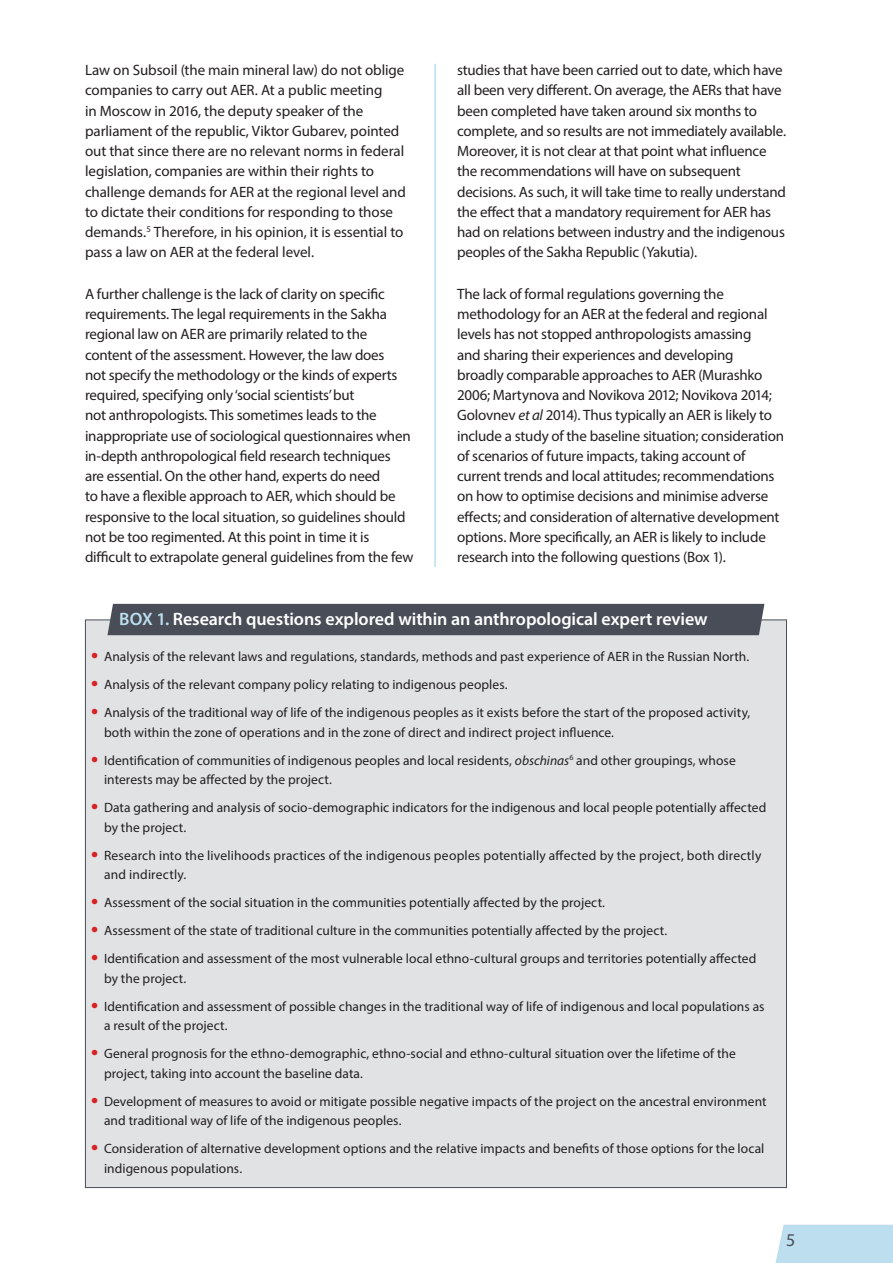
<style>
.page{position:relative;width:893px;height:1263px;background:#fff}
.page>*{position:absolute;margin:0;border:0;box-sizing:border-box;transform-origin:0 0}
.Box_head{font:600 18px "Myriad Pro";letter-spacing:-.005em;color:#fff}
.t1{font:18px "Myriad Pro";color:#484d57}
.Body_text{font:15px/20.2px "Myriad Pro";letter-spacing:-.015em;color:#231f20}
.Box_table_text{font:13.5px/19.5px "Myriad Pro";letter-spacing:.005em;color:#231f20}
.s1{font-style:italic}
.s2{color:#bcdeef}
.s3{font-weight:700;font-size:21px;color:#d62326}
</style>
<div class="page">
<div style="left:775px;top:1225px;width:118px;height:38px;background:#bcdeef"></div>
<hr style="left:434px;top:64px;width:2px;height:1199px;background:#bcdeef">
<div style="left:421px;top:568px;width:28px;height:695px;background:#fff"></div>
<div style="left:85px;top:619px;width:702px;height:569px;background:#e1e2e4;border:1px solid #484d57"></div>
<div style="left:107px;top:604px;width:657px;height:31px;background:#484d57"></div>
<p class="Body_text" style="left:85px;top:60px;width:322px">Law on Subsoil (the main mineral law) do not oblige companies to carry out AER. At a public meeting<br>in Moscow in 2016, the deputy speaker of the parliament of the republic, Viktor Gubarev, pointed out that since there are no relevant norms in federal legislation, companies are within their rights to challenge demands for AER at the regional level and to dictate their conditions for responding to those demands.<sup>5</sup> Therefore, in his opinion, it is essential to pass a law on AER at the federal level.</p>
<p class="Body_text" style="left:85px;top:283px;width:330px">A further challenge is the lack of clarity on specific requirements. The legal requirements in the Sakha regional law on AER are primarily related to the content of the assessment. However, the law does<br>not specify the methodology or the kinds of experts required, specifying only ‘social scientists’ but<br>not anthropologists. This sometimes leads to the inappropriate use of sociological questionnaires when in-depth anthropological field research techniques are essential. On the other hand, experts do need<br>to have a flexible approach to AER, which should be responsive to the local situation, so guidelines should not be too regimented. At this point in time it is difficult to extrapolate general guidelines from the few</p>
<p class="Body_text" style="left:457px;top:60px;width:330px">studies that have been carried out to date, which have all been very different. On average, the AERs that have been completed have taken around six months to complete, and so results are not immediately available.<br>Moreover, it is not clear at that point what influence the recommendations will have on subsequent decisions. As such, it will take time to really understand the effect that a mandatory requirement for AER has had on relations between industry and the indigenous peoples of the Sakha Republic (Yakutia).</p>
<p class="Body_text" style="left:457px;top:283px;width:329px">The lack of formal regulations governing the methodology for an AER at the federal and regional levels has not stopped anthropologists amassing<br>and sharing their experiences and developing<br>broadly comparable approaches to AER (Murashko 2006; Martynova and Novikova 2012; Novikova 2014; Golovnev <span class="s1">et al</span> 2014). Thus typically an AER is likely to include a study of the baseline situation; consideration of scenarios of future impacts, taking account of current trends and local attitudes; recommendations on how to optimise decisions and minimise adverse effects; and consideration of alternative development options. More specifically, an AER is likely to include research into the following questions (Box 1).</p>
<p class="Box_head" style="left:119px;top:607px;width:590px"><span class="s2">BOX 1.</span> Research questions explored within an anthropological expert review</p>
<p class="Box_table_text" style="left:91px;top:646px;width:659px"><span class="s3">•</span> Analysis of the relevant laws and regulations, standards, methods and past experience of AER in the Russian North.</p>
<p class="Box_table_text" style="left:91px;top:675px;width:418px"><span class="s3">•</span> Analysis of the relevant company policy relating to indigenous peoples.</p>
<p class="Box_table_text" style="left:104px;top:703px;width:648px;text-indent:-13px"><span class="s3">•</span> Analysis of the traditional way of life of the indigenous peoples as it exists before the start of the proposed activity, both within the zone of operations and in the zone of direct and indirect project influence.</p>
<p class="Box_table_text" style="left:104px;top:750px;width:633px;text-indent:-13px"><span class="s3">•</span> Identification of communities of indigenous peoples and local residents, <span class="s1">obschinas</span><sup>6</sup> and other groupings, whose interests may be affected by the project.</p>
<p class="Box_table_text" style="left:104px;top:798px;width:664px;text-indent:-13px"><span class="s3">•</span> Data gathering and analysis of socio-demographic indicators for the indigenous and local people potentially affected by the project.</p>
<p class="Box_table_text" style="left:104px;top:845px;width:659px;text-indent:-13px"><span class="s3">•</span> Research into the livelihoods practices of the indigenous peoples potentially affected by the project, both directly and indirectly.</p>
<p class="Box_table_text" style="left:91px;top:893px;width:515px"><span class="s3">•</span> Assessment of the social situation in the communities potentially affected by the project.</p>
<p class="Box_table_text" style="left:91px;top:921px;width:577px"><span class="s3">•</span> Assessment of the state of traditional culture in the communities potentially affected by the project.</p>
<p class="Box_table_text" style="left:104px;top:949px;width:654px;text-indent:-13px"><span class="s3">•</span> Identification and assessment of the most vulnerable local ethno-cultural groups and territories potentially affected by the project.</p>
<p class="Box_table_text" style="left:104px;top:996px;width:662px;text-indent:-13px"><span class="s3">•</span> Identification and assessment of possible changes in the traditional way of life of indigenous and local populations as a result of the project.</p>
<p class="Box_table_text" style="left:104px;top:1044px;width:633px;text-indent:-13px"><span class="s3">•</span> General prognosis for the ethno-demographic, ethno-social and ethno-cultural situation over the lifetime of the project, taking into account the baseline data.</p>
<p class="Box_table_text" style="left:104px;top:1091px;width:664px;text-indent:-13px"><span class="s3">•</span> Development of measures to avoid or mitigate possible negative impacts of the project on the ancestral environment and traditional way of life of the indigenous peoples.</p>
<p class="Box_table_text" style="left:104px;top:1139px;width:662px;text-indent:-13px"><span class="s3">•</span> Consideration of alternative development options and the relative impacts and benefits of those options for the local indigenous populations.</p>
<p class="t1" style="left:786px;top:1228px;width:11px">5</p>
</div>
